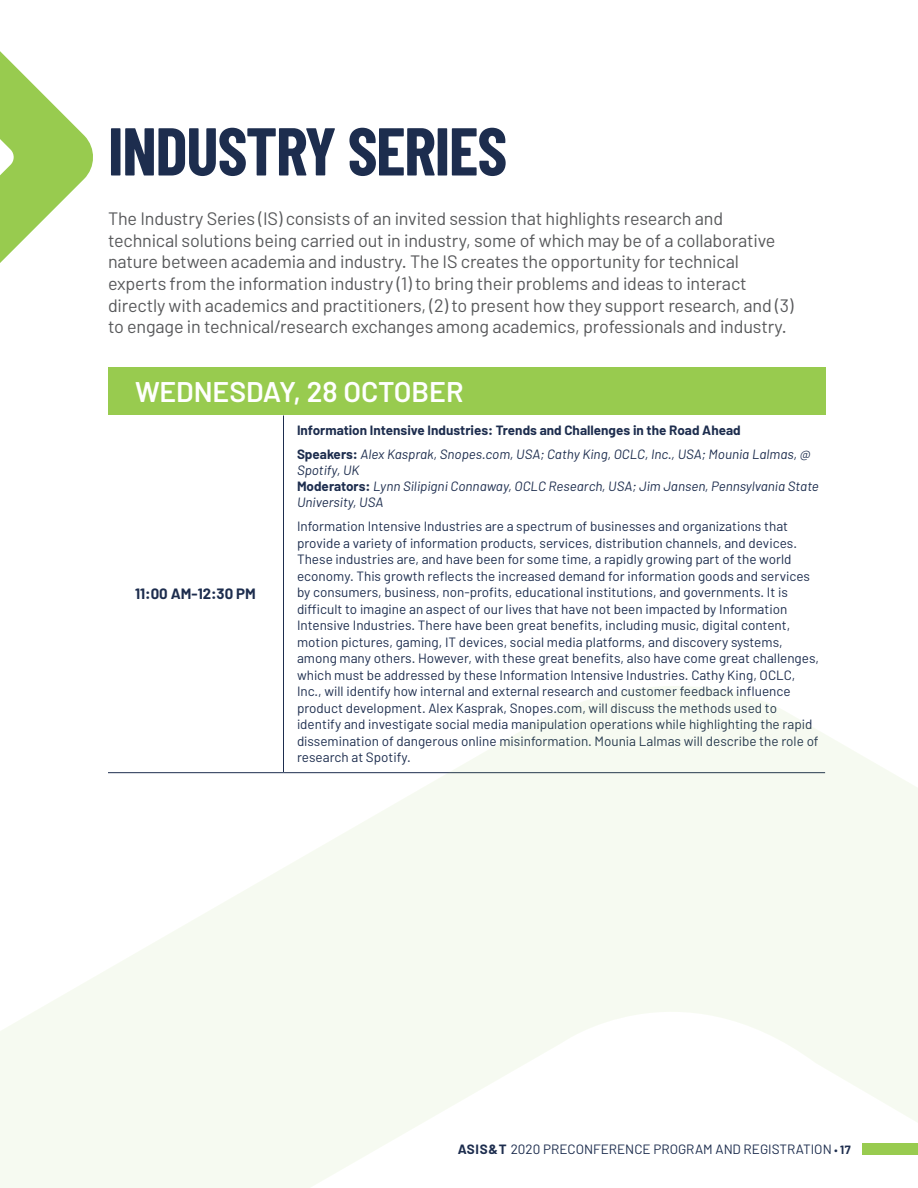
<style>
.page{position:relative;width:918px;height:1188px;background:#fff}
.page>*{position:absolute;margin:0;border:0;box-sizing:border-box;transform-origin:0 0}
.t1{font:700 67.5px "Barlow Condensed";letter-spacing:-.02em;color:#1d2d4e}
.t2{font:600 28.5px "Barlow";color:#fff}
.t3{font:18px/21.6px "Barlow";letter-spacing:-.01em;color:#58595b}
.t4{font:700 15px "Barlow";color:#1d2d4e}
.t5{font:13.5px/16.5px "Barlow";color:#1d2d4e}
.t6{font:700 13.5px/23.7px "Barlow";color:#1d2d4e}
.t7{font:italic 13.5px/16.2px "Barlow";color:#1d2d4e}
.s1{font-weight:400;font-style:italic}
.s2{font-weight:700;font-style:normal}
.s3{font-weight:700}
.s4{font-size:12px}
.s5{font-weight:700;font-size:12px}
</style>
<div class="page">
<div style="left:108px;top:368px;width:717px;height:48px;background:#98cb4f"></div>
<hr style="left:283px;top:416px;width:1px;height:356px;background:#1d2d4e">
<svg style="left:0;top:51px;width:93px;height:212px"></svg>
<svg style="left:0;top:686px;width:918px;height:502px;fill:#f6faf1"></svg>
<h1 class="t1" style="left:108px;top:109px;width:401px">INDUSTRY SERIES</h1>
<p class="t3" style="left:108px;top:208px;width:687px">The Industry Series (IS) consists of an invited session that highlights research and technical solutions being carried out in industry, some of which may be of a collaborative nature between academia and industry. The IS creates the opportunity for technical experts from the information industry (1) to bring their problems and ideas to interact directly with academics and practitioners, (2) to present how they support research, and (3) to engage in technical/research exchanges among academics, professionals and industry.</p>
<h2 class="t2" style="left:135px;top:374px;width:330px">WEDNESDAY, 28 OCTOBER</h2>
<p class="t4" style="left:135px;top:585px;width:122px">11:00 AM-12:30 PM</p>
<p class="t6" style="left:297px;top:418px;width:515px">Information Intensive Industries: Trends and Challenges in the Road Ahead<br>Speakers: <span class="s1">Alex Kasprak, Snopes.com, USA; Cathy King, OCLC, Inc., USA; Mounia Lalmas, @</span></p>
<p class="t7" style="left:297px;top:462px;width:523px">Spotify, UK<br><span class="s2">Moderators:</span> Lynn Silipigni Connaway, OCLC Research, USA; Jim Jansen, Pennsylvania State<br>University, USA</p>
<p class="t5" style="left:297px;top:518px;width:524px">Information Intensive Industries are a spectrum of businesses and organizations that provide a variety of information products, services, distribution channels, and devices.<br>These industries are, and have been for some time, a rapidly growing part of the world economy. This growth reflects the increased demand for information goods and services by consumers, business, non-profits, educational institutions, and governments. It is difficult to imagine an aspect of our lives that have not been impacted by Information Intensive Industries. There have been great benefits, including music, digital content, motion pictures, gaming, IT devices, social media platforms, and discovery systems, among many others. However, with these great benefits, also have come great challenges, which must be addressed by these Information Intensive Industries. Cathy King, OCLC, Inc., will identify how internal and external research and customer feedback influence product development. Alex Kasprak, Snopes.com, will discuss the methods used to identify and investigate social media manipulation operations while highlighting the rapid dissemination of dangerous online misinformation. Mounia Lalmas will describe the role of research at Spotify.</p>
<p class="t5" style="left:458px;top:1140px;width:395px"><span class="s3">ASIS&amp;T</span> 2020 PRECONFERENCE PROGRAM AND REGISTRATION <span class="s4">•</span> <span class="s5">17</span></p>
</div>
